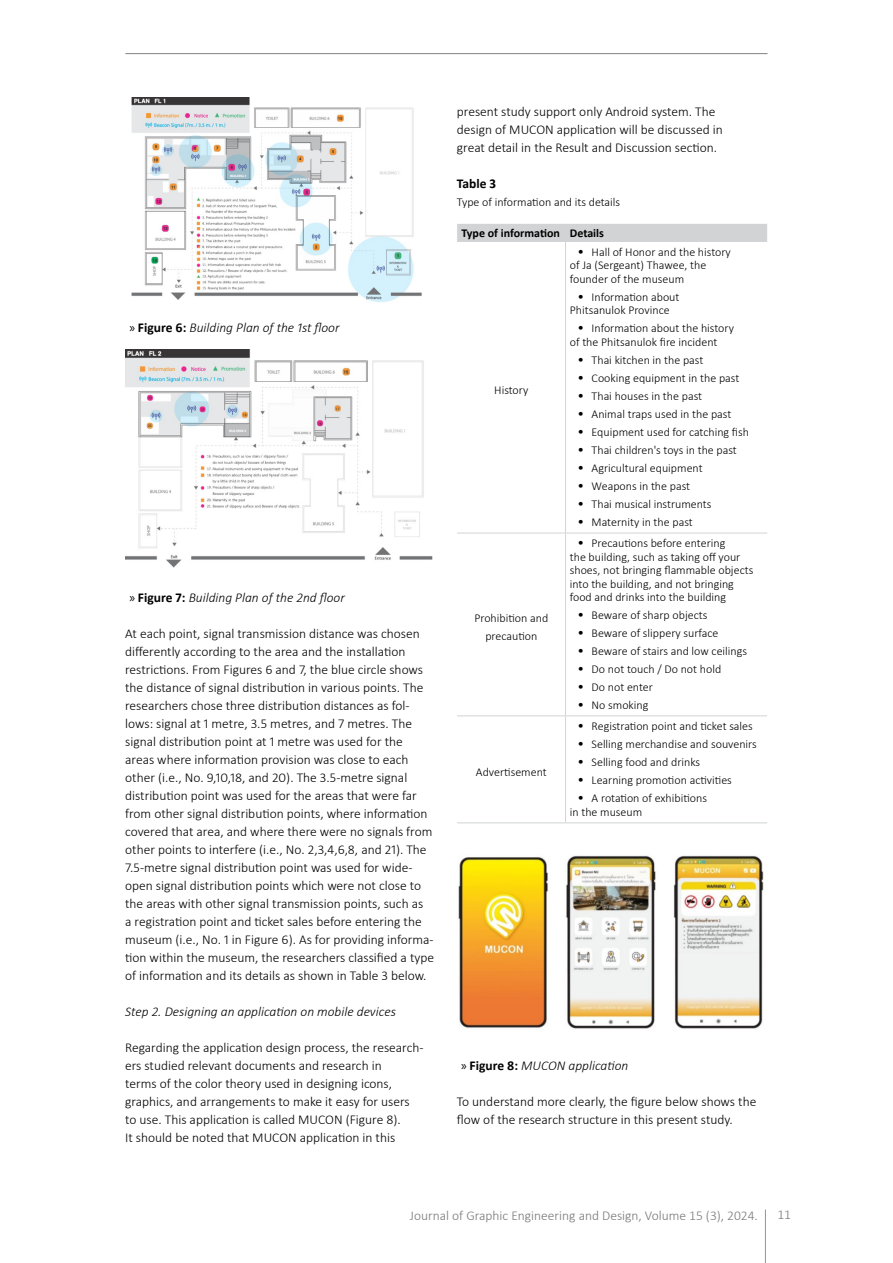
<style>
.page{position:relative;width:893px;height:1263px;background:#fff}
.page>*{position:absolute;margin:0;border:0;box-sizing:border-box;transform-origin:0 0}
.t1{font:300 13.5px/18px "Calibri";color:#000}
.t2{font:italic 300 13.5px "Calibri";color:#000}
.t3{font:300 13.5px "Calibri";color:#77787b}
.t4{font:700 13.5px "Calibri";color:#000}
.t5{font:300 12px/13.5px "Calibri";color:#000}
.t6{font:700 12px "Calibri";color:#000}
.s1{font-family:"Myriad Pro";font-weight:400;font-style:normal}
.s2{font-weight:700;font-style:normal}
.s3{font-size:13.5px}
</style>
<div class="page">
<hr style="left:765px;top:1209px;width:1px;height:54px;background:#939598">
<hr style="left:125px;top:53px;width:642px;height:1px;background:#808285">
<img style="left:131px;top:98px;width:291px;height:204px">
<img style="left:125px;top:350px;width:308px;height:218px">
<div style="left:457px;top:224px;width:310px;height:17px;background:#d1d3d4"></div>
<hr style="left:457px;top:241px;width:109px;height:1px;background:#d1d3d4">
<hr style="left:566px;top:241px;width:201px;height:1px;background:#d1d3d4">
<hr style="left:565px;top:242px;width:1px;height:291px;background:#d1d3d4">
<hr style="left:457px;top:533px;width:109px;height:1px;background:#d1d3d4">
<hr style="left:566px;top:533px;width:201px;height:1px;background:#d1d3d4">
<hr style="left:565px;top:533px;width:1px;height:182px;background:#d1d3d4">
<hr style="left:457px;top:715px;width:109px;height:1px;background:#d1d3d4">
<hr style="left:566px;top:715px;width:201px;height:1px;background:#d1d3d4">
<hr style="left:565px;top:716px;width:1px;height:106px;background:#d1d3d4">
<hr style="left:457px;top:822px;width:109px;height:1px;background:#d1d3d4">
<hr style="left:566px;top:822px;width:201px;height:1px;background:#d1d3d4">
<img style="left:458px;top:855px;width:306px;height:174px">
<p class="t1" style="left:457px;top:102px;width:267px">present study support only Android system. The design of MUCON application will be discussed in great detail in the Result and Discussion section.</p>
<p class="t4" style="left:457px;top:174px;width:41px">Table 3</p>
<p class="t5" style="left:457px;top:195px;width:165px">Type of information and its details</p>
<p class="t2" style="left:129px;top:319px;width:212px"><span class="s1">»</span> <span class="s2">Figure 6:</span> Building Plan of the 1st floor</p>
<p class="t2" style="left:129px;top:589px;width:217px"><span class="s1">»</span> <span class="s2">Figure 7:</span> Building Plan of the 2nd floor</p>
<p class="t1" style="left:125px;top:624px;width:310px">At each point, signal transmission distance was chosen differently according to the area and the installation restrictions. From Figures 6 and 7, the blue circle shows the distance of signal distribution in various points. The researchers chose three distribution distances as fol&shy;lows: signal at 1 metre, 3.5 metres, and 7 metres. The signal distribution point at 1 metre was used for the areas where information provision was close to each other (i.e., No. 9,10,18, and 20). The 3.5-metre signal distribution point was used for the areas that were far from other signal distribution points, where information covered that area, and where there were no signals from other points to interfere (i.e., No. 2,3,4,6,8, and 21). The 7.5-metre signal distribution point was used for wide&shy;open signal distribution points which were not close to the areas with other signal transmission points, such as<br>a registration point and ticket sales before entering the museum (i.e., No. 1 in Figure 6). As for providing informa&shy;tion within the museum, the researchers classified a type of information and its details as shown in Table 3 below.</p>
<p class="t2" style="left:125px;top:1003px;width:272px">Step 2. Designing an application on mobile devices</p>
<p class="t1" style="left:125px;top:1038px;width:300px">Regarding the application design process, the research&shy;ers studied relevant documents and research in<br>terms of the color theory used in designing icons, graphics, and arrangements to make it easy for users to use. This application is called MUCON (Figure 8).<br>It should be noted that MUCON application in this</p>
<p class="t6" style="left:461px;top:225px;width:144px">Type of information Details</p>
<p class="t5" style="left:494px;top:383px;width:36px">History</p>
<p class="t5" style="left:474px;top:609px;width:75px;line-height:18px;text-align:center">Prohibition and precaution</p>
<p class="t5" style="left:476px;top:765px;width:72px">Advertisement</p>
<p class="t5" style="left:570px;top:245px;width:163px;text-indent:8px"><span class="s3">•</span> Hall of Honor and the history of Ja (Sergeant) Thawee, the founder of the museum</p>
<p class="t5" style="left:570px;top:290px;width:111px;text-indent:8px"><span class="s3">•</span> Information about<br>Phitsanulok Province</p>
<p class="t5" style="left:570px;top:321px;width:166px;text-indent:8px"><span class="s3">•</span> Information about the history of the Phitsanulok fire incident</p>
<p class="t5" style="left:577px;top:353px;width:127px"><span class="s3">•</span> Thai kitchen in the past</p>
<p class="t5" style="left:577px;top:371px;width:163px"><span class="s3">•</span> Cooking equipment in the past</p>
<p class="t5" style="left:577px;top:389px;width:126px"><span class="s3">•</span> Thai houses in the past</p>
<p class="t5" style="left:577px;top:407px;width:155px"><span class="s3">•</span> Animal traps used in the past</p>
<p class="t5" style="left:577px;top:425px;width:173px"><span class="s3">•</span> Equipment used for catching fish</p>
<p class="t5" style="left:577px;top:443px;width:161px"><span class="s3">•</span> Thai children's toys in the past</p>
<p class="t5" style="left:577px;top:461px;width:127px"><span class="s3">•</span> Agricultural equipment</p>
<p class="t5" style="left:577px;top:479px;width:114px"><span class="s3">•</span> Weapons in the past</p>
<p class="t5" style="left:577px;top:497px;width:136px"><span class="s3">•</span> Thai musical instruments</p>
<p class="t5" style="left:577px;top:515px;width:117px"><span class="s3">•</span> Maternity in the past</p>
<p class="t5" style="left:570px;top:536px;width:185px;text-indent:8px"><span class="s3">•</span> Precautions before entering<br>the building, such as taking off your shoes, not bringing flammable objects into the building, and not bringing food and drinks into the building</p>
<p class="t5" style="left:577px;top:608px;width:132px"><span class="s3">•</span> Beware of sharp objects</p>
<p class="t5" style="left:577px;top:626px;width:143px"><span class="s3">•</span> Beware of slippery surface</p>
<p class="t5" style="left:577px;top:644px;width:171px"><span class="s3">•</span> Beware of stairs and low ceilings</p>
<p class="t5" style="left:577px;top:662px;width:145px"><span class="s3">•</span> Do not touch / Do not hold</p>
<p class="t5" style="left:577px;top:680px;width:77px"><span class="s3">•</span> Do not enter</p>
<p class="t5" style="left:577px;top:698px;width:73px"><span class="s3">•</span> No smoking</p>
<p class="t5" style="left:577px;top:719px;width:177px"><span class="s3">•</span> Registration point and ticket sales</p>
<p class="t5" style="left:577px;top:737px;width:181px"><span class="s3">•</span> Selling merchandise and souvenirs</p>
<p class="t5" style="left:577px;top:755px;width:124px"><span class="s3">•</span> Selling food and drinks</p>
<p class="t5" style="left:577px;top:773px;width:156px"><span class="s3">•</span> Learning promotion activities</p>
<p class="t5" style="left:570px;top:791px;width:139px;text-indent:8px"><span class="s3">•</span> A rotation of exhibitions in the museum</p>
<p class="t2" style="left:461px;top:1057px;width:169px"><span class="s1">»</span> <span class="s2">Figure 8:</span> MUCON application</p>
<p class="t1" style="left:457px;top:1092px;width:301px">To understand more clearly, the figure below shows the flow of the research structure in this present study.</p>
<p class="t3" style="left:410px;top:1207px;width:350px">Journal of Graphic Engineering and Design, Volume 15 (3), 2024.</p>
<p class="t3" style="left:777px;top:1206px;width:15px">11</p>
</div>
